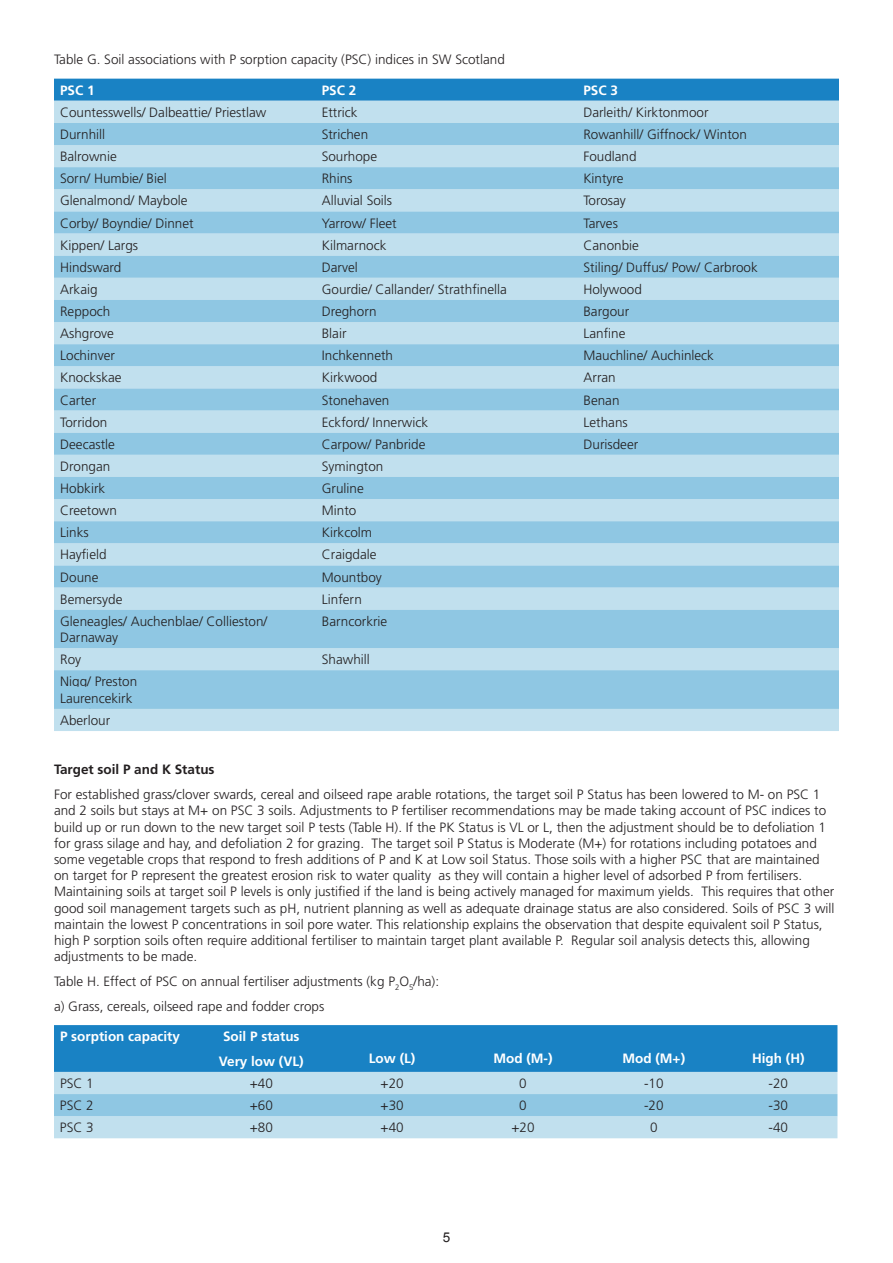
<style>
.page{position:relative;width:893px;height:1263px;background:#fff}
.page>*{position:absolute;margin:0;border:0;box-sizing:border-box;transform-origin:0 0}
.t1{font:300 13.5px/16.2px "Frutiger LT Std";color:#231f20}
.t2{font:700 13.5px/24.8px "Frutiger LT Std";color:#fff;text-align:center}
.t3{font:700 13.5px "Frutiger LT Std";color:#231f20}
.t4{font:13.5px "Arial";color:#231f20}
</style>
<div class="page">
<div style="left:54px;top:79px;width:785px;height:22px;background:#1982c4"></div>
<div style="left:54px;top:101px;width:785px;height:22px;background:#c1e0ee"></div>
<svg style="left:54px;top:123px;width:785px;height:564px;background:#a6d2e8"></svg>
<svg style="left:54px;top:687px;width:785px;height:44px;background:#a8d3e8"></svg>
<div style="left:54px;top:1025px;width:783px;height:47px;background:#1982c4"></div>
<div style="left:54px;top:1072px;width:783px;height:66px;background:#c1e0ee"></div>
<div style="left:54px;top:1094px;width:783px;height:22px;background:#8fc7e3"></div>
<p class="t1" style="left:54px;top:52px;width:452px">Table G. Soil associations with P sorption capacity (PSC) indices in SW Scotland</p>
<p class="t2" style="left:60px;top:78px;width:36px">PSC 1</p>
<p class="t2" style="left:322px;top:78px;width:36px">PSC 2</p>
<p class="t2" style="left:583px;top:78px;width:36px">PSC 3</p>
<p class="t1" style="left:60px;top:104px;width:208px">Countesswells/ Dalbeattie/ Priestlaw</p>
<p class="t1" style="left:322px;top:104px;width:37px">Ettrick</p>
<p class="t1" style="left:583px;top:104px;width:127px">Darleith/ Kirktonmoor</p>
<p class="t1" style="left:60px;top:126px;width:47px">Durnhill</p>
<p class="t1" style="left:322px;top:126px;width:48px">Strichen</p>
<p class="t1" style="left:583px;top:126px;width:165px">Rowanhill/ Giffnock/ Winton</p>
<p class="t1" style="left:60px;top:149px;width:58px">Balrownie</p>
<p class="t1" style="left:322px;top:149px;width:57px">Sourhope</p>
<p class="t1" style="left:583px;top:149px;width:55px">Foudland</p>
<p class="t1" style="left:60px;top:171px;width:108px">Sorn/ Humbie/ Biel</p>
<p class="t1" style="left:322px;top:171px;width:32px">Rhins</p>
<p class="t1" style="left:583px;top:171px;width:42px">Kintyre</p>
<p class="t1" style="left:60px;top:193px;width:129px">Glenalmond/ Maybole</p>
<p class="t1" style="left:322px;top:193px;width:72px">Alluvial Soils</p>
<p class="t1" style="left:583px;top:193px;width:44px">Torosay</p>
<p class="t1" style="left:60px;top:215px;width:135px">Corby/ Boyndie/ Dinnet</p>
<p class="t1" style="left:322px;top:215px;width:77px">Yarrow/ Fleet</p>
<p class="t1" style="left:583px;top:215px;width:36px">Tarves</p>
<p class="t1" style="left:60px;top:237px;width:80px">Kippen/ Largs</p>
<p class="t1" style="left:322px;top:237px;width:66px">Kilmarnock</p>
<p class="t1" style="left:583px;top:237px;width:57px">Canonbie</p>
<p class="t1" style="left:60px;top:259px;width:63px">Hindsward</p>
<p class="t1" style="left:322px;top:259px;width:37px">Darvel</p>
<p class="t1" style="left:583px;top:259px;width:176px">Stiling/ Duffus/ Pow/ Carbrook</p>
<p class="t1" style="left:60px;top:281px;width:39px">Arkaig</p>
<p class="t1" style="left:322px;top:281px;width:187px">Gourdie/ Callander/ Strathfinella</p>
<p class="t1" style="left:583px;top:281px;width:60px">Holywood</p>
<p class="t1" style="left:60px;top:303px;width:52px">Reppoch</p>
<p class="t1" style="left:322px;top:303px;width:56px">Dreghorn</p>
<p class="t1" style="left:583px;top:303px;width:47px">Bargour</p>
<p class="t1" style="left:60px;top:326px;width:55px">Ashgrove</p>
<p class="t1" style="left:322px;top:326px;width:26px">Blair</p>
<p class="t1" style="left:583px;top:326px;width:44px">Lanfine</p>
<p class="t1" style="left:60px;top:348px;width:56px">Lochinver</p>
<p class="t1" style="left:322px;top:348px;width:73px">Inchkenneth</p>
<p class="t1" style="left:583px;top:348px;width:132px">Mauchline/ Auchinleck</p>
<p class="t1" style="left:60px;top:370px;width:63px">Knockskae</p>
<p class="t1" style="left:322px;top:370px;width:57px">Kirkwood</p>
<p class="t1" style="left:583px;top:370px;width:34px">Arran</p>
<p class="t1" style="left:60px;top:392px;width:37px">Carter</p>
<p class="t1" style="left:322px;top:392px;width:69px">Stonehaven</p>
<p class="t1" style="left:583px;top:392px;width:38px">Benan</p>
<p class="t1" style="left:60px;top:414px;width:49px">Torridon</p>
<p class="t1" style="left:322px;top:414px;width:108px">Eckford/ Innerwick</p>
<p class="t1" style="left:583px;top:414px;width:46px">Lethans</p>
<p class="t1" style="left:60px;top:436px;width:56px">Deecastle</p>
<p class="t1" style="left:322px;top:436px;width:105px">Carpow/ Panbride</p>
<p class="t1" style="left:584px;top:436px;width:56px">Durisdeer</p>
<p class="t1" style="left:60px;top:458px;width:52px">Drongan</p>
<p class="t1" style="left:322px;top:458px;width:63px">Symington</p>
<p class="t1" style="left:60px;top:480px;width:47px">Hobkirk</p>
<p class="t1" style="left:322px;top:480px;width:43px">Gruline</p>
<p class="t1" style="left:60px;top:503px;width:58px">Creetown</p>
<p class="t1" style="left:322px;top:503px;width:36px">Minto</p>
<p class="t1" style="left:60px;top:525px;width:30px">Links</p>
<p class="t1" style="left:322px;top:525px;width:52px">Kirkcolm</p>
<p class="t1" style="left:60px;top:547px;width:48px">Hayfield</p>
<p class="t1" style="left:322px;top:547px;width:56px">Craigdale</p>
<p class="t1" style="left:60px;top:569px;width:40px">Doune</p>
<p class="t1" style="left:322px;top:569px;width:62px">Mountboy</p>
<p class="t1" style="left:60px;top:591px;width:64px">Bemersyde</p>
<p class="t1" style="left:322px;top:591px;width:41px">Linfern</p>
<p class="t1" style="left:60px;top:613px;width:209px">Gleneagles/ Auchenblae/ Collieston/<br>Darnaway</p>
<p class="t1" style="left:322px;top:613px;width:67px">Barncorkrie</p>
<p class="t1" style="left:60px;top:652px;width:23px">Roy</p>
<p class="t1" style="left:322px;top:652px;width:50px">Shawhill</p>
<p class="t1" style="left:60px;top:671px;width:79px;line-height:22.2px">Nigg/ Preston<br>Arbigland</p>
<p class="t1" style="left:60px;top:687px;width:74px;line-height:22.2px">Laurencekirk<br>Aberlour</p>
<p class="t3" style="left:54px;top:762px;width:162px">Target soil P and K Status</p>
<p class="t1" style="left:54px;top:786px;width:782px">For established grass/clover swards, cereal and oilseed rape arable rotations, the target soil P Status has been lowered to M- on PSC 1 and 2 soils but stays at M+ on PSC 3 soils. Adjustments to P fertiliser recommendations may be made taking account of PSC indices to build up or run down to the new target soil P tests (Table H). If the PK Status is VL or L, then the adjustment should be to defoliation 1 for grass silage and hay, and defoliation 2 for grazing. The target soil P Status is Moderate (M+) for rotations including potatoes and some vegetable crops that respond to fresh additions of P and K at Low soil Status. Those soils with a higher PSC that are maintained on target for P represent the greatest erosion risk to water quality as they will contain a higher level of adsorbed P from fertilisers.<br>Maintaining soils at target soil P levels is only justified if the land is being actively managed for maximum yields. This requires that other good soil management targets such as pH, nutrient planning as well as adequate drainage status are also considered. Soils of PSC 3 will maintain the lowest P concentrations in soil pore water. This relationship explains the observation that despite equivalent soil P Status, high P sorption soils often require additional fertiliser to maintain target plant available P. Regular soil analysis detects this, allowing adjustments to be made.</p>
<p class="t1" style="left:54px;top:969px;width:387px;line-height:24.8px">Table H. Effect of PSC on annual fertiliser adjustments (kg P<sub>2</sub>O<sub>5</sub>/ha): a) Grass, cereals, oilseed rape and fodder crops</p>
<p class="t2" style="left:60px;top:1024px;width:122px">P sorption capacity</p>
<p class="t2" style="left:219px;top:1024px;width:86px">Soil P status<br>Very low (VL)</p>
<p class="t2" style="left:369px;top:1046px;width:48px">Low (L)</p>
<p class="t2" style="left:493px;top:1046px;width:61px">Mod (M-)</p>
<p class="t2" style="left:622px;top:1046px;width:64px">Mod (M+)</p>
<p class="t2" style="left:752px;top:1046px;width:54px">High (H)</p>
<p class="t1" style="left:60px;top:1075px;width:35px">PSC 1</p>
<p class="t1" style="left:250px;top:1075px;width:25px">+40</p>
<p class="t1" style="left:381px;top:1075px;width:25px">+20</p>
<p class="t1" style="left:519px;top:1075px;width:9px">0</p>
<p class="t1" style="left:644px;top:1075px;width:21px">-10</p>
<p class="t1" style="left:769px;top:1075px;width:21px">-20</p>
<p class="t1" style="left:60px;top:1097px;width:35px">PSC 2</p>
<p class="t1" style="left:250px;top:1097px;width:25px">+60</p>
<p class="t1" style="left:381px;top:1097px;width:25px">+30</p>
<p class="t1" style="left:519px;top:1097px;width:9px">0</p>
<p class="t1" style="left:644px;top:1097px;width:21px">-20</p>
<p class="t1" style="left:769px;top:1097px;width:21px">-30</p>
<p class="t1" style="left:60px;top:1120px;width:35px">PSC 3</p>
<p class="t1" style="left:250px;top:1120px;width:25px">+80</p>
<p class="t1" style="left:381px;top:1120px;width:25px">+40</p>
<p class="t1" style="left:511px;top:1120px;width:25px">+20</p>
<p class="t1" style="left:650px;top:1120px;width:9px">0</p>
<p class="t1" style="left:769px;top:1120px;width:21px">-40</p>
<p class="t4" style="left:443px;top:1229px;width:9px">5</p>
</div>
